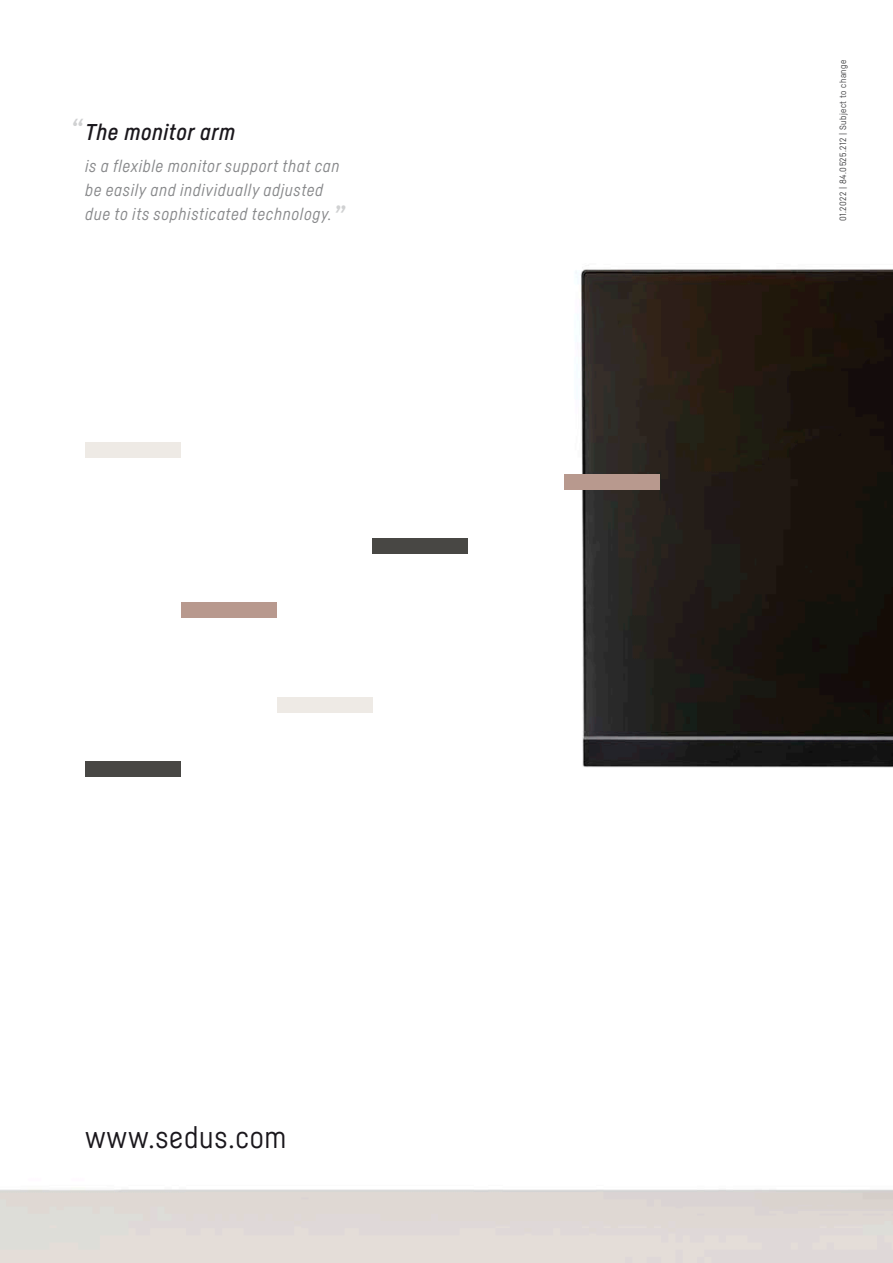
<style>
.page{position:relative;width:893px;height:1263px;background:#fff}
.page>*{position:absolute;margin:0;border:0;box-sizing:border-box;transform-origin:0 0}
.t1{font:30px "Sedus Sans";letter-spacing:.025em;color:#1a171c}
.t2{font:italic 500 30px "Sedus Sans";color:#d0d1d2}
.t3{font:italic 500 22.5px "Sedus Sans";letter-spacing:.025em;color:#1a171c}
.t4{font:italic 16.8px/23.9px "Sedus Sans";letter-spacing:.04em;color:#87888a}
.t5{font:9px "Sedus Sans";letter-spacing:.05em;color:#3e3e40}
</style>
<div class="page">
<img style="left:1px;top:265px;width:892px;height:998px">
<div style="left:85px;top:761px;width:96px;height:16px;background:#484744"></div>
<div style="left:181px;top:602px;width:96px;height:15px;background:#b8998e"></div>
<div style="left:564px;top:474px;width:95px;height:16px;background:#b8998e"></div>
<div style="left:85px;top:442px;width:96px;height:16px;background:#eeeae5"></div>
<div style="left:372px;top:538px;width:96px;height:16px;background:#484744"></div>
<div style="left:277px;top:697px;width:95px;height:16px;background:#eeeae5"></div>
<h1 class="t2" style="left:70px;top:111px;width:14px">“</h1>
<h2 class="t3" style="left:85px;top:119px;width:152px">The monitor arm</h2>
<p class="t4" style="left:85px;top:154px;width:256px">is a flexible monitor support that can be easily and individually adjusted due to its sophisticated technology.</p>
<h1 class="t2" style="left:333px;top:198px;width:13px">”</h1>
<h1 class="t1" style="left:85px;top:1119px;width:203px">www.sedus.com</h1>
<p class="t5" style="left:838px;top:221px;width:163px;rotate:-90deg">01.2022 | 84.0525.212 | Subject to change</p>
</div>
